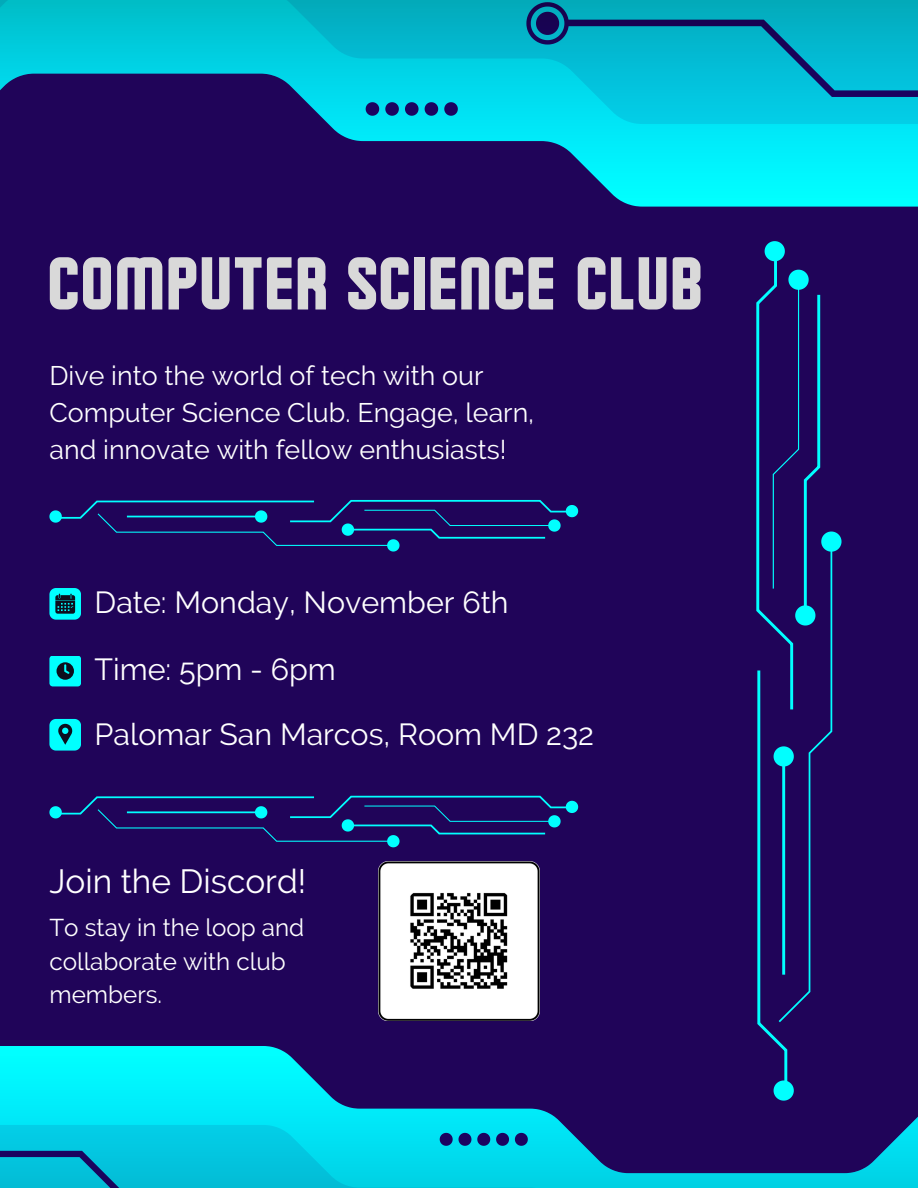
<style>
.page{position:relative;width:918px;height:1188px;background:#200459}
.page>*{position:absolute;margin:0;border:0;box-sizing:border-box;transform-origin:0 0}
.t1{font:76.95px "Cheddar";color:#d9d9d9}
.t2{font:33.45px "Raleway";color:#fff}
.t3{font:30.45px "Raleway";color:#fff}
.t4{font:26.85px/37px "Raleway";color:#fff}
.t5{font:24.3px/33.5px "Raleway";color:#fff}
</style>
<div class="page">
<svg style="left:49px;top:588px;width:32px;height:32px"></svg>
<svg style="left:49px;top:719px;width:32px;height:31px"></svg>
<svg style="left:49px;top:656px;width:32px;height:30px"></svg>
<svg style="left:49px;top:500px;width:529px;height:52px"></svg>
<hr style="left:127px;top:516px;width:134px;height:1px;background:#01ffff">
<svg style="left:49px;top:796px;width:529px;height:51px"></svg>
<hr style="left:127px;top:811px;width:134px;height:2px;background:#01ffff">
<svg style="left:756px;top:241px;width:86px;height:805px"></svg>
<hr style="left:782px;top:756px;width:3px;height:219px;background:#01ffff">
<svg style="left:0;top:1046px;width:918px;height:142px"></svg>
<svg style="left:0;top:0;width:918px;height:207px"></svg>
<img style="left:379px;top:861px;width:161px;height:160px">
<p class="t1" style="left:47px;top:248px;width:658px">COMPUTER SCIENCE CLUB</p>
<p class="t4" style="left:49px;top:357px;width:486px">Dive into the world of tech with our<br>Computer Science Club. Engage, learn, and innovate with fellow enthusiasts!</p>
<p class="t3" style="left:95px;top:584px;width:416px">Date: Monday, November 6th</p>
<p class="t3" style="left:95px;top:651px;width:243px">Time: 5pm - 6pm</p>
<p class="t3" style="left:95px;top:717px;width:501px">Palomar San Marcos, Room MD 232</p>
<p class="t2" style="left:49px;top:861px;width:258px">Join the Discord!</p>
<p class="t5" style="left:49px;top:911px;width:256px">To stay in the loop and collaborate with club members.</p>
</div>
